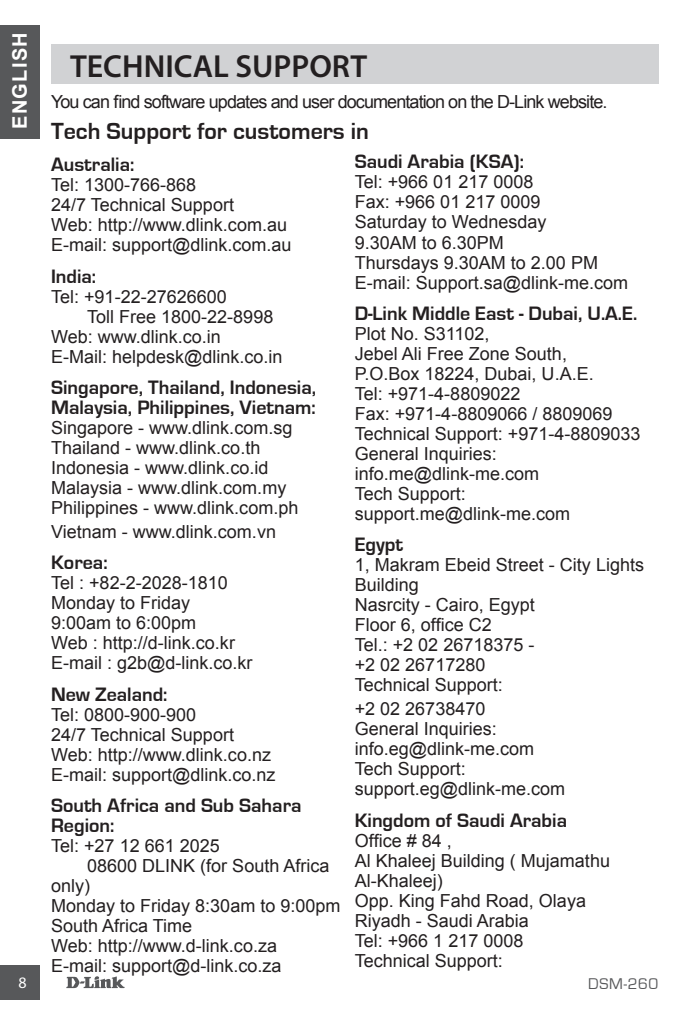
<style>
.page{position:relative;width:681px;height:1021px;background:#fff}
.page>*{position:absolute;margin:0;border:0;box-sizing:border-box;transform-origin:0 0}
.t1{font:600 32px "Myriad Pro";color:#231f20}
.t2{font:700 24px "Eurostile";color:#231f20}
.t3{font:700 20px/20px "Eurostile";color:#231f20}
.t4{font:700 20px "Arial";letter-spacing:.065em;color:#fff}
.t5{font:18px/20px "Arial";color:#231f20}
.t6{font:18px "Arial";letter-spacing:-.05em;color:#231f20}
.t7{font:16px "Eurostile";color:#57585a}
.t8{font:16px "Myriad Pro";color:#fff}
</style>
<div class="page">
<svg style="left:66px;top:976px;width:59px;height:12px"></svg>
<div style="left:0;top:965px;width:40px;height:34px;background:#57585a"></div>
<div style="left:0;top:26px;width:40px;height:113px;background:#57585a"></div>
<div style="left:51px;top:44px;width:607px;height:40px;background:#d1d2d4"></div>
<p class="t4" style="left:7px;top:129px;width:98px;rotate:-90deg">ENGLISH</p>
<h1 class="t1" style="left:70px;top:46px;width:298px">TECHNICAL SUPPORT</h1>
<p class="t6" style="left:51px;top:89px;width:558px">You can find software updates and user documentation on the D-Link website.</p>
<h2 class="t2" style="left:51px;top:118px;width:319px">Tech Support for customers in</h2>
<p class="t3" style="left:354px;top:152px;width:171px">Saudi Arabia (KSA):</p>
<p class="t5" style="left:354px;top:172px;width:275px">Tel: +966 01 217 0008<br>Fax: +966 01 217 0009<br>Saturday to Wednesday<br>9.30AM to 6.30PM<br>Thursdays 9.30AM to 2.00 PM<br>E-mail: Support.sa@dlink-me.com</p>
<p class="t3" style="left:354px;top:303px;width:284px">D-Link Middle East - Dubai, U.A.E.</p>
<p class="t5" style="left:354px;top:324px;width:287px">Plot No. S31102,<br>Jebel Ali Free Zone South,<br>P.O.Box 18224, Dubai, U .A.E.<br>Tel: +971-4-8809022<br>Fax: +971-4-8809066 / 8809069<br>Technical Support: +971-4-8809033<br>General Inquiries: info.me@dlink-me.com<br>Tech Support: support.me@dlink-me.com</p>
<p class="t3" style="left:354px;top:535px;width:50px">Egypt</p>
<p class="t5" style="left:354px;top:555px;width:291px">1, Makram Ebeid Street - City Lights<br>Building<br>N asrcity - Cairo, Egypt<br>Floor 6, office C2<br>Tel.: +2 02 26718375 -<br>+2 02 26717280<br>Technical Support:</p>
<p class="t5" style="left:354px;top:699px;width:212px">+2 02 26738470<br>General Inquiries: info.eg@dlink-me.com<br>Tech Support: support.eg@dlink-me.com</p>
<p class="t3" style="left:354px;top:810px;width:214px">Kingdom of Saudi Arabia</p>
<p class="t5" style="left:354px;top:830px;width:257px">Office # 84 ,<br>Al Khaleej Building ( Mujamathu<br>Al-Khaleej)<br>Opp. King Fahd Road, Olaya<br>Riyadh - Saudi Arabia<br>Tel: +966 1 217 0008<br>Technical Support:</p>
<p class="t3" style="left:51px;top:155px;width:85px">Australia:</p>
<p class="t5" style="left:51px;top:175px;width:242px">Tel: 1300-766-868<br>24/7 Technical Support<br>Web: http://www.dlink.com.au<br>E-mail: support@dlink.com.au</p>
<p class="t3" style="left:51px;top:266px;width:47px">India:</p>
<p class="t5" style="left:51px;top:286px;width:233px">Tel: +91-22-27626600<br>Toll Free 1800-22-8998<br>Web: www.dlink.co.in<br>E-Mail: helpdesk@dlink.co.in</p>
<p class="t3" style="left:51px;top:378px;width:266px">Singapore, Thailand, Indonesia,<br>Malaysia, Philippines, Vietnam:</p>
<p class="t5" style="left:51px;top:418px;width:249px">Singapore - www.dlink.com.sg<br>Thailand - www.dlink.co.th<br>Indonesia - www.dlink.co.id<br>Malaysia - www.dlink.com.my<br>Philippines - www.dlink.com.ph</p>
<p class="t5" style="left:51px;top:522px;width:226px">Vietnam - www.dlink.com.vn</p>
<p class="t3" style="left:51px;top:553px;width:58px">Korea:</p>
<p class="t5" style="left:51px;top:573px;width:203px">Tel : +82-2-2028-1810<br>Monday to Friday<br>9:00am to 6:00pm<br>Web : http://d-link.co.kr<br>E-mail : g2b@d-link.co.kr</p>
<p class="t3" style="left:51px;top:684px;width:118px">New Zealand:</p>
<p class="t5" style="left:51px;top:704px;width:226px">Tel: 0800-900-900<br>24/7 Technical Support<br>Web: http://www.dlink.co.nz<br>E-mail: support@dlink.co.nz</p>
<p class="t3" style="left:51px;top:796px;width:252px">South Africa and Sub Sahara<br>Region:</p>
<p class="t5" style="left:51px;top:836px;width:170px">Tel: +27 12 661 2025</p>
<p class="t5" style="left:87px;top:856px;width:244px">08600 DL INK (for South Africa</p>
<p class="t5" style="left:51px;top:876px;width:41px">only)</p>
<p class="t5" style="left:51px;top:896px;width:291px">Monday to Friday 8:30am to 9:00pm</p>
<p class="t5" style="left:51px;top:916px;width:143px">South Africa Time</p>
<p class="t5" style="left:51px;top:936px;width:227px">Web: http://www.d-link.co.za</p>
<p class="t5" style="left:51px;top:956px;width:232px">E-mail: support@d-link.co.za</p>
<p class="t8" style="left:18px;top:972px;width:10px">8</p>
<p class="t7" style="left:588px;top:974px;width:72px">DSM-260</p>
</div>
